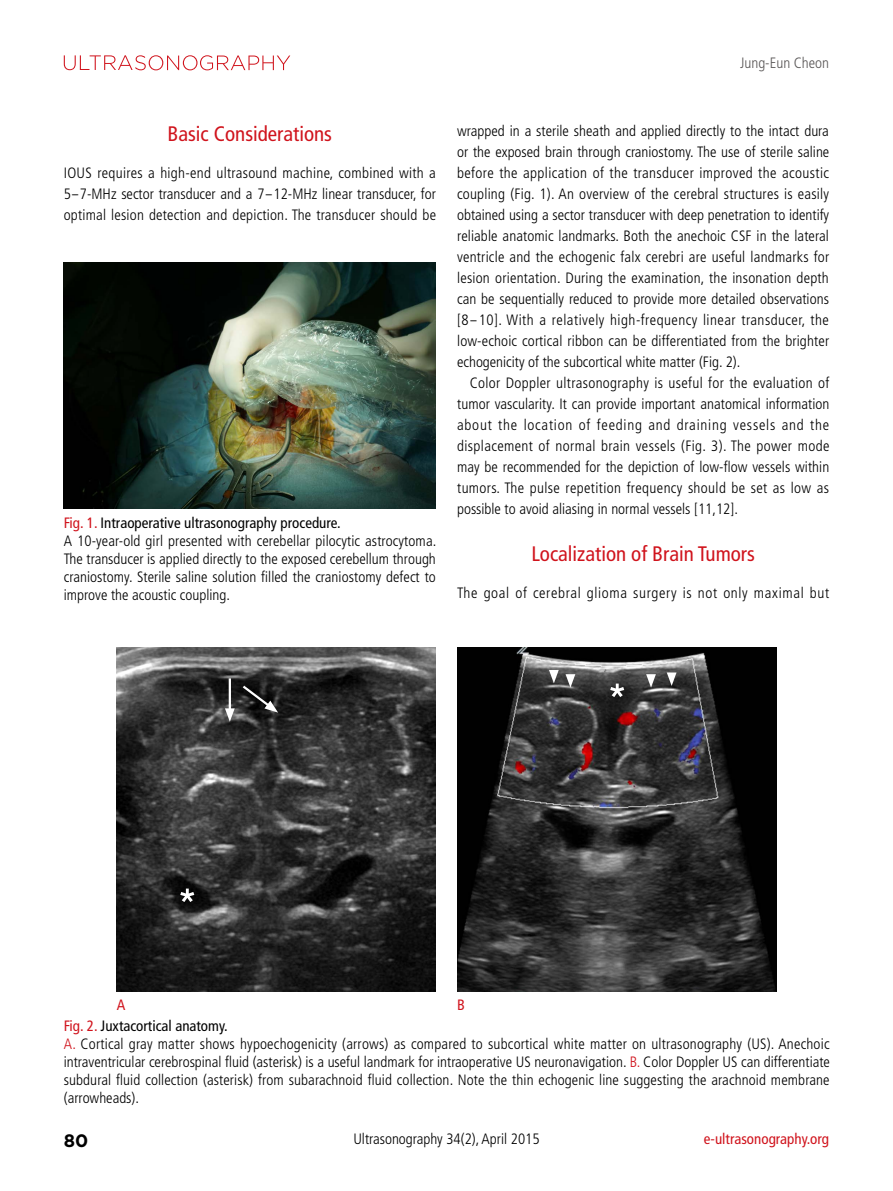
<style>
.page{position:relative;width:893px;height:1191px;background:#fff}
.page>*{position:absolute;margin:0;border:0;box-sizing:border-box;transform-origin:0 0}
.t1{font:condensed 21px "Frutiger LT Std";color:#d0131c}
.t2{font:700 18px "Gotham";color:#000}
.t3{font:300 condensed 15px/21px "Frutiger LT Std";letter-spacing:.005em;color:#000;text-align:justify}
.t4{font:300 condensed 15px "Frutiger LT Std";letter-spacing:.045em;color:#000}
.t5{font:condensed 15px "Frutiger LT Std";color:#d0131c}
.t6{font:300 condensed 15px "Frutiger LT Std";color:#5a5757}
.s1{font-weight:400;color:#d0131c}
.s2{font-weight:400}
.s3{color:#d0131c}
</style>
<div class="page">
<svg style="left:64px;top:55px;width:226px;height:15px"></svg>
<img style="left:117px;top:647px;width:319px;height:344px">
<img style="left:457px;top:647px;width:319px;height:344px">
<img style="left:64px;top:262px;width:372px;height:247px">
<hr style="left:229px;top:678px;width:2px;height:34px;background:#fff">
<svg style="left:549px;top:670px;width:10px;height:13px"></svg>
<svg style="left:566px;top:674px;width:9px;height:13px"></svg>
<svg style="left:667px;top:672px;width:9px;height:14px"></svg>
<svg style="left:646px;top:674px;width:10px;height:13px"></svg>
<svg style="left:225px;top:683px;width:53px;height:39px;background:#414141"></svg>
<svg style="left:610px;top:683px;width:14px;height:14px"></svg>
<svg style="left:180px;top:888px;width:14px;height:14px"></svg>
<h1 class="t1" style="left:168px;top:121px;width:166px">Basic Considerations</h1>
<p class="t3" style="left:64px;top:162px;width:374px">IOUS requires a high-end ultrasound machine, combined with a 5-7-MHz sector transducer and a 7-12-MHz linear transducer, for optimal lesion detection and depiction. The transducer should be</p>
<p class="t3" style="left:64px;top:514px;width:374px;line-height:18px;text-align:left"><span class="s1">Fig. 1.</span> <span class="s2">Intraoperative ultrasonography procedure.<br></span>A 10-year-old girl presented with cerebellar pilocytic astrocytoma.<br>The transducer is applied directly to the exposed cerebellum through craniostomy. Sterile saline solution filled the craniostomy defect to improve the acoustic coupling.</p>
<p class="t6" style="left:740px;top:54px;width:91px">Jung-Eun Cheon</p>
<p class="t3" style="left:457px;top:120px;width:374px">wrapped in a sterile sheath and applied directly to the intact dura or the exposed brain through craniostomy. The use of sterile saline before the application of the transducer improved the acoustic coupling (Fig. 1). An overview of the cerebral structures is easily obtained using a sector transducer with deep penetration to identify reliable anatomic landmarks. Both the anechoic CSF in the lateral ventricle and the echogenic falx cerebri are useful landmarks for lesion orientation. During the examination, the insonation depth can be sequentially reduced to provide more detailed observations [8-10]. With a relatively high-frequency linear transducer, the low-echoic cortical ribbon can be differentiated from the brighter echogenicity of the subcortical white matter (Fig. 2).</p>
<p class="t3" style="left:457px;top:372px;width:374px;text-indent:13px">Color Doppler ultrasonography is useful for the evaluation of tumor vascularity. It can provide important anatomical information about the location of feeding and draining vessels and the displacement of normal brain vessels (Fig. 3). The power mode may be recommended for the depiction of low-flow vessels within tumors. The pulse repetition frequency should be set as low as possible to avoid aliasing in normal vessels [11,12].</p>
<h1 class="t1" style="left:531px;top:541px;width:225px">Localization of Brain Tumors</h1>
<p class="t4" style="left:457px;top:584px;width:374px">The goal of cerebral glioma surgery is not only maximal but</p>
<p class="t5" style="left:117px;top:995px;width:10px">A</p>
<p class="t5" style="left:457px;top:995px;width:9px">B</p>
<p class="t3" style="left:64px;top:1017px;width:768px;line-height:18px;text-align:left"><span class="s1">Fig. 2.</span> <span class="s2">Juxtacortical anatomy.<br></span><span class="s3">A.</span> Cortical gray matter shows hypoechogenicity (arrows) as compared to subcortical white matter on ultrasonography (US). Anechoic intraventricular cerebrospinal fluid (asterisk) is a useful landmark for intraoperative US neuronavigation. <span class="s3">B.</span> Color Doppler US can differentiate subdural fluid collection (asterisk) from subarachnoid fluid collection. Note the thin echogenic line suggesting the arachnoid membrane (arrowheads).</p>
<p class="t2" style="left:64px;top:1130px;width:26px">80</p>
<p class="t3" style="left:353px;top:1128px;width:188px">Ultrasonography 34(2), April 2015</p>
<p class="t5" style="left:704px;top:1130px;width:127px">e-ultrasonography.org</p>
</div>
